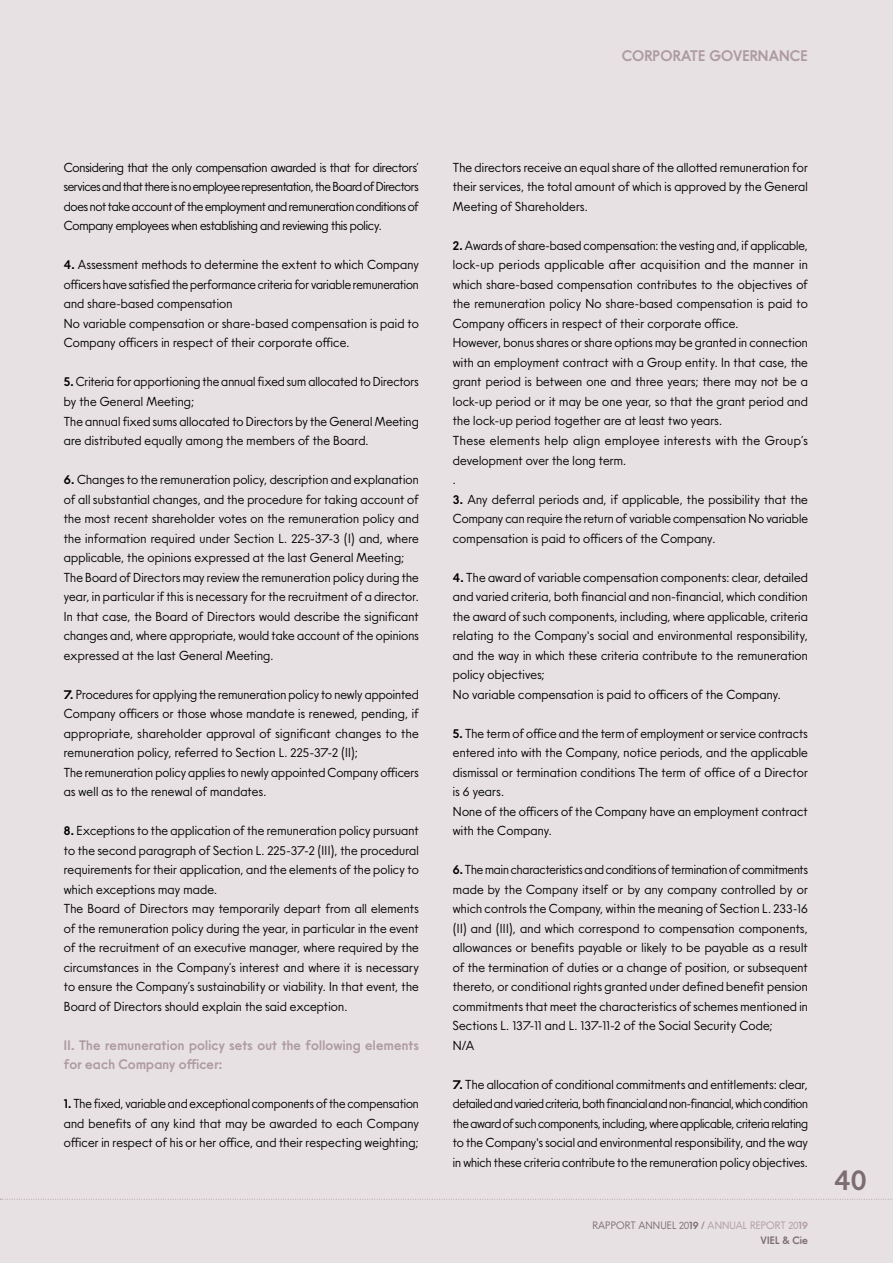
<style>
.page{position:relative;width:893px;height:1263px;background:#e7e1e3}
.page>*{position:absolute;margin:0;border:0;box-sizing:border-box;transform-origin:0 0}
.t1{font:700 28.5px "JT Energy";color:#7b6d71}
.t2{font:700 15px "JT Energy";letter-spacing:.01em;color:#ae9ba0}
.t3{font:700 13.5px/19.5px "JT Energy";letter-spacing:.015em;color:#ae9ba0}
.t4{font:300 12.75px/19.5px "JT Energy";letter-spacing:.015em;color:#000}
.t5{font:300 10.5px/15px "JT Energy";letter-spacing:.01em;color:#7b6d71;text-align:right}
.s1{font-weight:700}
.s2{color:#ae9ba0}
.s3{font-weight:700;color:#ae9ba0}
</style>
<div class="page">
<svg style="left:0;top:1199px;width:893px;height:1px"></svg>
<p class="t2" style="left:622px;top:43px;width:188px">CORPORATE GOVERNANCE</p>
<p class="t4" style="left:64px;top:158px;width:357px;text-align:justify">Considering that the only compensation awarded is that for directors’ services and that there is no employee representation, the Board of Directors does not take account of the employment and remuneration conditions of Company employees when establishing and reviewing this policy.</p>
<p class="t4" style="left:64px;top:255px;width:357px"><span class="s1">4.</span> Assessment methods to determine the extent to which Company officers have satisfied the performance criteria for variable remuneration and share-based compensation<br>No variable compensation or share-based compensation is paid to Company officers in respect of their corporate office.</p>
<p class="t4" style="left:64px;top:372px;width:357px"><span class="s1">5.</span> Criteria for apportioning the annual fixed sum allocated to Directors by the General Meeting;<br>The annual fixed sums allocated to Directors by the General Meeting are distributed equally among the members of the Board.</p>
<p class="t4" style="left:64px;top:470px;width:357px"><span class="s1">6.</span> Changes to the remuneration policy, description and explanation of all substantial changes, and the procedure for taking account of the most recent shareholder votes on the remuneration policy and the information required under Section L. 225-37-3 (I) and, where applicable, the opinions expressed at the last General Meeting; The Board of Directors may review the remuneration policy during the year, in particular if this is necessary for the recruitment of a director.<br>In that case, the Board of Directors would describe the significant changes and, where appropriate, would take account of the opinions expressed at the last General Meeting.</p>
<p class="t4" style="left:64px;top:684px;width:357px"><span class="s1">7.</span> Procedures for applying the remuneration policy to newly appointed Company officers or those whose mandate is renewed, pending, if appropriate, shareholder approval of significant changes to the remuneration policy, referred to Section L. 225-37-2 (II);<br>The remuneration policy applies to newly appointed Company officers as well as to the renewal of mandates.</p>
<p class="t4" style="left:64px;top:821px;width:357px"><span class="s1">8.</span> Exceptions to the application of the remuneration policy pursuant to the second paragraph of Section L. 225-37-2 (III), the procedural requirements for their application, and the elements of the policy to which exceptions may made.<br>The Board of Directors may temporarily depart from all elements of the remuneration policy during the year, in particular in the event of the recruitment of an executive manager, where required by the circumstances in the Company’s interest and where it is necessary to ensure the Company’s sustainability or viability. In that event, the Board of Directors should explain the said exception.</p>
<p class="t3" style="left:64px;top:1035px;width:357px">II. The remuneration policy sets out the following elements for each Company officer:</p>
<p class="t4" style="left:64px;top:1094px;width:357px;text-align:justify"><span class="s1">1.</span> The fixed, variable and exceptional components of the compensation and benefits of any kind that may be awarded to each Company officer in respect of his or her office, and their respecting weighting;</p>
<p class="t4" style="left:453px;top:158px;width:357px;text-align:justify">The directors receive an equal share of the allotted remuneration for their services, the total amount of which is approved by the General Meeting of Shareholders.</p>
<p class="t4" style="left:453px;top:236px;width:357px"><span class="s1">2.</span> Awards of share-based compensation: the vesting and, if applicable, lock-up periods applicable after acquisition and the manner in which share-based compensation contributes to the objectives of the remuneration policy No share-based compensation is paid to Company officers in respect of their corporate office.<br>However, bonus shares or share options may be granted in connection with an employment contract with a Group entity. In that case, the grant period is between one and three years; there may not be a lock-up period or it may be one year, so that the grant period and the lock-up period together are at least two years.<br>These elements help align employee interests with the Group’s development over the long term.<br>.</p>
<p class="t4" style="left:453px;top:489px;width:357px;text-align:justify"><span class="s1">3.</span> Any deferral periods and, if applicable, the possibility that the Company can require the return of variable compensation No variable compensation is paid to officers of the Company.</p>
<p class="t4" style="left:453px;top:567px;width:357px"><span class="s1">4.</span> The award of variable compensation components: clear, detailed and varied criteria, both financial and non-financial, which condition the award of such components, including, where applicable, criteria relating to the Company's social and environmental responsibility, and the way in which these criteria contribute to the remuneration policy objectives;<br>No variable compensation is paid to officers of the Company.</p>
<p class="t4" style="left:453px;top:723px;width:357px"><span class="s1">5.</span> The term of office and the term of employment or service contracts entered into with the Company, notice periods, and the applicable dismissal or termination conditions The term of office of a Director is 6 years.<br>None of the officers of the Company have an employment contract with the Company.</p>
<p class="t4" style="left:453px;top:860px;width:357px"><span class="s1">6.</span> The main characteristics and conditions of termination of commitments made by the Company itself or by any company controlled by or which controls the Company, within the meaning of Section L. 233-16 (II) and (III), and which correspond to compensation components, allowances or benefits payable or likely to be payable as a result of the termination of duties or a change of position, or subsequent thereto, or conditional rights granted under defined benefit pension commitments that meet the characteristics of schemes mentioned in Sections L. 137-11 and L. 137-11-2 of the Social Security Code;<br>N/A</p>
<p class="t4" style="left:453px;top:1074px;width:357px;text-align:justify"><span class="s1">7.</span> The allocation of conditional commitments and entitlements: clear, detailed and varied criteria, both financial and non-financial, which condition the award of such components, including, where applicable, criteria relating to the Company's social and environmental responsibility, and the way in which these criteria contribute to the remuneration policy objectives.</p>
<p class="t5" style="left:592px;top:1217px;width:217px">RAPPORT ANNUEL 20<span class="s1">19</span> / <span class="s2">ANNUAL REPORT 20</span><span class="s3">19<br></span><span class="s1">VIEL &amp; Cie</span></p>
<h1 class="t1" style="left:834px;top:1157px;width:34px">40</h1>
</div>
